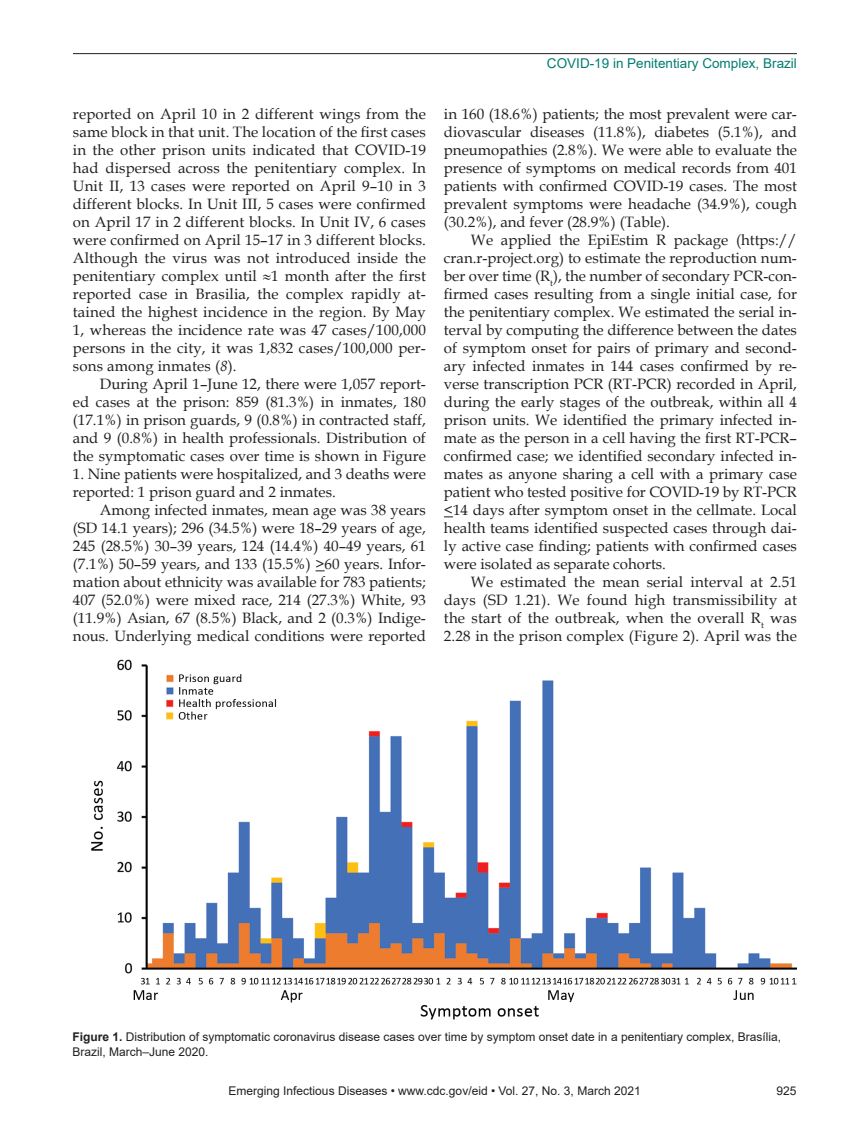
<style>
.page{position:relative;width:851px;height:1134px;background:#fff}
.page>*{position:absolute;margin:0;border:0;box-sizing:border-box;transform-origin:0 0}
.Body_Text{font:15px/18px "Book Antiqua";color:#231f20;text-align:justify}
.BodyText2{font:15px/18px "Book Antiqua";letter-spacing:.01em;color:#231f20;text-align:justify}
.Running_Head{font:13.5px "Arial";color:#007d70}
.Figure_Legend{font:12px/15px "Arial";color:#231f20}
.s1{font-style:italic}
.s2{font-weight:700}
</style>
<div class="page">
<hr style="left:73px;top:53px;width:723px;height:1px;background:#231f20">
<img style="left:91px;top:659px;width:705px;height:361px">
<p class="BodyText2" style="left:73px;top:104px;width:354px">reported on April 10 in 2 different wings from the same block in that unit. The location of the first cases in the other prison units indicated that COVID-19 had dispersed across the penitentiary complex. In Unit II, 13 cases were reported on April 9–10 in 3 different blocks. In Unit III, 5 cases were confirmed on April 17 in 2 different blocks. In Unit IV, 6 cases were confirmed on April 15–17 in 3 different blocks.<br>Although the virus was not introduced inside the penitentiary complex until ≈1 month after the first reported case in Brasilia, the complex rapidly at&shy;tained the highest incidence in the region. By May 1, whereas the incidence rate was 47 cases/100,000 persons in the city, it was 1,832 cases/100,000 per&shy;sons among inmates (<span class="s1">8</span>).</p>
<p class="Body_Text" style="left:73px;top:374px;width:354px;text-indent:27px">During April 1–June 12, there were 1,057 report&shy;ed cases at the prison: 859 (81.3%) in inmates, 180 (17.1%) in prison guards, 9 (0.8%) in contracted staff, and 9 (0.8%) in health professionals. Distribution of the symptomatic cases over time is shown in Figure</p>
<p class="Body_Text" style="left:73px;top:464px;width:354px">1. Nine patients were hospitalized, and 3 deaths were reported: 1 prison guard and 2 inmates.</p>
<p class="Body_Text" style="left:73px;top:500px;width:354px;text-indent:27px">Among infected inmates, mean age was 38 years (SD 14.1 years); 296 (34.5%) were 18–29 years of age, 245 (28.5%) 30–39 years, 124 (14.4%) 40–49 years, 61 (7.1%) 50–59 years, and 133 (15.5%) &gt;60 years. Infor&shy;mation about ethnicity was available for 783 patients; 407 (52.0%) were mixed race, 214 (27.3%) White, 93 (11.9%) Asian, 67 (8.5%) Black, and 2 (0.3%) Indige&shy;nous. Underlying medical conditions were reported</p>
<p class="Running_Head" style="left:547px;top:54px;width:251px">COVID-19 in Penitentiary Complex, Brazil</p>
<p class="Body_Text" style="left:444px;top:104px;width:354px">in 160 (18.6%) patients; the most prevalent were car&shy;diovascular diseases (11.8%), diabetes (5.1%), and pneumopathies (2.8%). We were able to evaluate the presence of symptoms on medical records from 401 patients with confirmed COVID-19 cases. The most prevalent symptoms were headache (34.9%), cough (30.2%), and fever (28.9%) (Table).</p>
<p class="Body_Text" style="left:444px;top:230px;width:354px;text-indent:27px">We applied the EpiEstim R package (https:// cran.r-project.org) to estimate the reproduction num&shy;ber over time (R<sub>t</sub>), the number of secondary PCR-con&shy;firmed cases resulting from a single initial case, for the penitentiary complex. We estimated the serial in&shy;terval by computing the difference between the dates of symptom onset for pairs of primary and second&shy;ary infected inmates in 144 cases confirmed by re&shy;verse transcription PCR (RT-PCR) recorded in April, during the early stages of the outbreak, within all 4 prison units. We identified the primary infected in&shy;mate as the person in a cell having the first RT-PCR– confirmed case; we identified secondary infected in&shy;mates as anyone sharing a cell with a primary case patient who tested positive for COVID-19 by RT-PCR &lt;14 days after symptom onset in the cellmate. Local health teams identified suspected cases through dai&shy;ly active case finding; patients with confirmed cases were isolated as separate cohorts.</p>
<p class="Body_Text" style="left:444px;top:572px;width:354px;text-indent:27px">We estimated the mean serial interval at 2.51 days (SD 1.21). We found high transmissibility at the start of the outbreak, when the overall R<sub>t</sub> was 2.28 in the prison complex (Figure 2). April was the</p>
<p class="Figure_Legend" style="left:72px;top:1029px;width:710px"><span class="s2">Figure 1.</span> Distribution of symptomatic coronavirus disease cases over time by symptom onset date in a penitentiary complex, Brasília,<br>Brazil, March–June 2020.</p>
<p class="Figure_Legend" style="left:228px;top:1084px;width:413px">Emerging Infectious Diseases • www.cdc.gov/eid • Vol. 27, No. 3, March 2021</p>
<p class="Figure_Legend" style="left:776px;top:1084px;width:22px">925</p>
</div>
